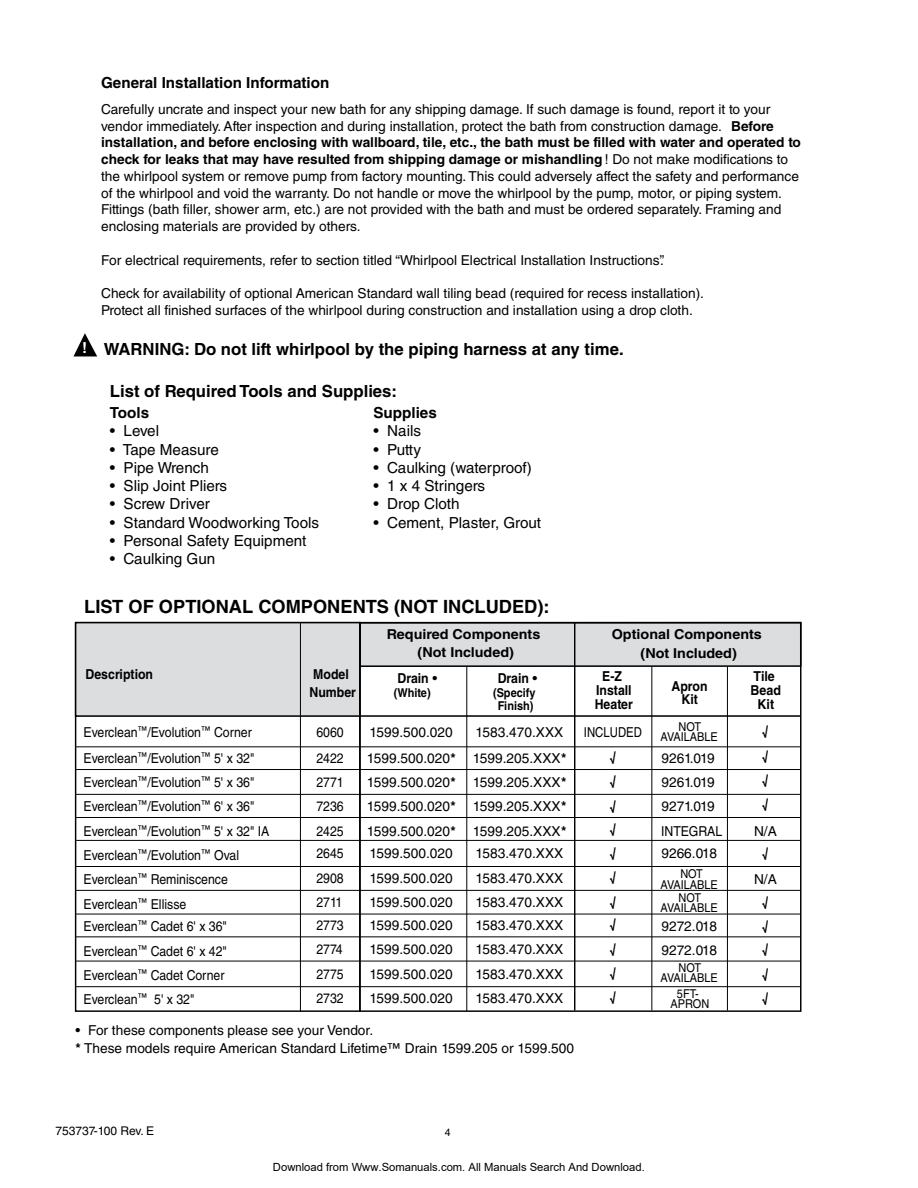
<style>
.page{position:relative;width:918px;height:1188px;background:#fff}
.page>*{position:absolute;margin:0;border:0;box-sizing:border-box;transform-origin:0 0}
.t1{font:700 18.3px "Helvetica LT Std";color:#000}
.t2{font:700 16.8px "Helvetica LT Std";color:#000}
.t3{font:15.15px "Helvetica LT Std";color:#000}
.t4{font:700 15.15px "Helvetica LT Std";color:#000}
.t5{font:13.65px/24.3px "Helvetica LT Std";color:#000;text-align:justify}
.t6{font:13.65px/24.3px "Helvetica LT Std";color:#000;scale:.9 1}
.t7{font:700 13.65px/18.3px "Helvetica LT Std";color:#000;text-align:center;scale:1.05 1}
.t8{font:700 13.65px/13.6px "Helvetica LT Std";color:#000;text-align:center;scale:.9 1}
.t9{font:13.65px/24.3px "Helvetica LT Std";color:#000;text-align:center;scale:.83 1}
.t10{font:700 13.65px/13.6px "Helvetica LT Std";color:#000;text-align:center;scale:.91 1}
.t11{font:12.15px/10.6px "Helvetica LT Std";color:#000;text-align:center;scale:.9 1}
.t12{font:700 12.15px/13.6px "Helvetica LT Std";color:#000;text-align:center;scale:.9 1}
.t13{font:12px "Helvetica LT Std";color:#000}
.t14{font:11.25px "Arial";color:#000}
.t15{font:10.5px "Helvetica LT Std";color:#000}
.s1{font-weight:700}
.s2{font-size:15.15px;color:#fff}
.s3{font-weight:400}
</style>
<div class="page">
<div style="left:75px;top:622px;width:286px;height:95px;background:#dcddde;border:2px solid #000"></div>
<hr style="left:76px;top:746px;width:724px;height:1px;background:#000">
<hr style="left:300px;top:623px;width:1px;height:388px;background:#000">
<hr style="left:76px;top:769px;width:724px;height:1px;background:#000">
<hr style="left:76px;top:794px;width:724px;height:1px;background:#000">
<hr style="left:76px;top:817px;width:724px;height:1px;background:#000">
<hr style="left:76px;top:840px;width:724px;height:1px;background:#000">
<hr style="left:76px;top:866px;width:724px;height:1px;background:#000">
<hr style="left:76px;top:890px;width:724px;height:1px;background:#000">
<hr style="left:76px;top:914px;width:724px;height:1px;background:#000">
<svg style="left:358px;top:621px;width:444px;height:391px"></svg>
<hr style="left:727px;top:666px;width:1px;height:345px;background:#000">
<hr style="left:360px;top:715px;width:441px;height:2px;background:#000">
<hr style="left:651px;top:666px;width:1px;height:345px;background:#000">
<hr style="left:574px;top:623px;width:1px;height:388px;background:#000">
<svg style="left:73px;top:333px;width:24px;height:23px"></svg>
<hr style="left:76px;top:936px;width:724px;height:1px;background:#000">
<hr style="left:76px;top:961px;width:724px;height:1px;background:#000">
<hr style="left:76px;top:986px;width:724px;height:1px;background:#000">
<hr style="left:466px;top:666px;width:1px;height:345px;background:#000">
<p class="t4" style="left:101px;top:74px;width:230px">General Installation Information</p>
<p class="t5" style="left:101px;top:101px;width:701px;line-height:16.8px;text-align:left">Carefully uncrate and inspect your new bath for any shipping damage. If such damage is found, report it to your vendor immediately. After inspection and during installation, protect the bath from construction damage. <span class="s1">Before installation, and before enclosing with wallboard, tile, etc., the bath must be filled with water and operated to check for leaks that may have resulted from shipping damage or mishandling</span> ! Do not make modifications to the whirlpool system or remove pump from factory mounting. This could adversely affect the safety and performance of the whirlpool and void the warranty. Do not handle or move the whirlpool by the pump, motor, or piping system.<br>Fittings (bath filler, shower arm, etc.) are not provided with the bath and must be ordered separately. Framing and enclosing materials are provided by others.</p>
<p class="t5" style="left:101px;top:248px;width:565px">For electrical requirements, refer to section titled “Whirlpool Electrical Installation Instructions”.</p>
<p class="t5" style="left:101px;top:285px;width:604px;line-height:16.8px">Check for availability of optional American Standard wall tiling bead (required for recess installation).<br>Protect all finished surfaces of the whirlpool during construction and installation using a drop cloth.</p>
<p class="t2" style="left:82px;top:339px;width:543px"><span class="s2">!</span> WARNING: Do not lift whirlpool by the piping harness at any time.</p>
<p class="t2" style="left:110px;top:381px;width:289px">List of Required Tools and Supplies:</p>
<p class="t4" style="left:110px;top:404px;width:41px">Tools</p>
<p class="t3" style="left:110px;top:422px;width:51px">• Level</p>
<p class="t3" style="left:110px;top:440px;width:110px">• Tape Measure</p>
<p class="t3" style="left:110px;top:459px;width:101px">• Pipe Wrench</p>
<p class="t3" style="left:110px;top:477px;width:119px">• Slip Joint Pliers</p>
<p class="t3" style="left:110px;top:495px;width:102px">• Screw Driver</p>
<p class="t3" style="left:110px;top:513px;width:211px">• Standard Woodworking Tools</p>
<p class="t3" style="left:110px;top:532px;width:198px">• Personal Safety Equipment</p>
<p class="t3" style="left:110px;top:550px;width:107px">• Caulking Gun</p>
<p class="t4" style="left:374px;top:404px;width:65px">Supplies</p>
<p class="t3" style="left:374px;top:422px;width:49px">• Nails</p>
<p class="t3" style="left:374px;top:440px;width:49px">• Putty</p>
<p class="t3" style="left:374px;top:459px;width:160px">• Caulking (waterproof)</p>
<p class="t3" style="left:374px;top:477px;width:113px">• 1 x 4 Stringers</p>
<p class="t3" style="left:374px;top:495px;width:88px">• Drop Cloth</p>
<p class="t3" style="left:374px;top:513px;width:169px">• Cement, Plaster, Grout</p>
<h1 class="t1" style="left:84px;top:596px;width:467px">LIST OF OPTIONAL COMPONENTS (NOT INCLUDED):</h1>
<p class="t7" style="left:387px;top:625px;width:148px">Required Components (Not Included)</p>
<p class="t7" style="left:612px;top:625px;width:144px">Optional Components (Not Included)</p>
<p class="t8" style="left:86px;top:667px;width:77px">Description</p>
<p class="t8" style="left:309px;top:665px;width:53px;line-height:18.3px;text-align:left">Model<br>Number</p>
<p class="t8" style="left:398px;top:671px;width:46px">Drain <span class="s3">•</span></p>
<p class="t12" style="left:394px;top:685px;width:43px">(White)</p>
<p class="t8" style="left:498px;top:671px;width:46px">Drain <span class="s3">•</span></p>
<p class="t12" style="left:493px;top:685px;width:49px">(Specify<br>Finish)</p>
<p class="t8" style="left:595px;top:670px;width:44px">E-Z<br>Install<br>Heater</p>
<p class="t8" style="left:672px;top:679px;width:42px">Apron<br>Kit</p>
<p class="t10" style="left:751px;top:670px;width:35px">Tile<br>Bead<br>Kit</p>
<p class="t6" style="left:84px;top:719px;width:191px;line-height:25.8px">Everclean<sup>™</sup>/Evolution<sup>™</sup> Corner<br>Everclean<sup>™</sup>/Evolution<sup>™</sup> 5' x 32"</p>
<p class="t6" style="left:84px;top:770px;width:208px">Everclean<sup>™</sup>/Evolution<sup>™</sup> 5' x 36"<br>Everclean<sup>™</sup>/Evolution<sup>™</sup> 6' x 36"<br>Everclean<sup>™</sup>/Evolution<sup>™</sup> 5' x 32" IA<br>Everclean<sup>™</sup>/Evolution<sup>™</sup> Oval<br>Everclean<sup>™</sup> Reminiscence<br>Everclean<sup>™</sup> Ellisse</p>
<p class="t6" style="left:84px;top:914px;width:161px">Everclean<sup>™</sup> Cadet 6' x 36"<br>Everclean<sup>™</sup> Cadet 6' x 42"<br>Everclean<sup>™</sup> Cadet Corner<br>Everclean<sup>™</sup> 5' x 32"</p>
<p class="t6" style="left:316px;top:719px;width:32px;line-height:25.8px">6060<br>2422</p>
<p class="t6" style="left:316px;top:770px;width:32px;text-align:justify">2771<br>7236<br>2425</p>
<p class="t6" style="left:316px;top:841px;width:32px;text-align:justify">2645<br>2908<br>2711</p>
<p class="t6" style="left:316px;top:913px;width:32px;text-align:justify">2773<br>2774<br>2775<br>2732</p>
<p class="t5" style="left:367px;top:719px;width:91px;line-height:25.8px">1599.500.020<br>1599.500.020<span class="s1">*</span></p>
<p class="t5" style="left:367px;top:770px;width:91px">1599.500.020<span class="s1">* </span>1599.500.020<span class="s1">* </span>1599.500.020<span class="s1">*</span></p>
<p class="t5" style="left:370px;top:841px;width:85px">1599.500.020<br>1599.500.020<br>1599.500.020</p>
<p class="t5" style="left:370px;top:913px;width:85px">1599.500.020<br>1599.500.020<br>1599.500.020<br>1599.500.020</p>
<p class="t5" style="left:473px;top:719px;width:95px;line-height:25.8px">1583.470.XXX<br>1599.205.XXX<span class="s1">*</span></p>
<p class="t5" style="left:473px;top:770px;width:95px">1599.205.XXX<span class="s1">* </span>1599.205.XXX<span class="s1">* </span>1599.205.XXX<span class="s1">*</span></p>
<p class="t5" style="left:476px;top:841px;width:89px">1583.470.XXX 1583.470.XXX 1583.470.XXX</p>
<p class="t5" style="left:476px;top:913px;width:89px">1583.470.XXX 1583.470.XXX 1583.470.XXX 1583.470.XXX</p>
<p class="t9" style="left:584px;top:720px;width:71px">INCLUDED √<br>√<br>√</p>
<p class="t5" style="left:609px;top:816px;width:9px">√ √ √ √</p>
<p class="t5" style="left:609px;top:911px;width:9px">√ √ √ √</p>
<p class="t11" style="left:660px;top:721px;width:65px">NOT<br>AVAILABLE</p>
<p class="t5" style="left:661px;top:746px;width:63px;text-align:left">9261.019<br>9261.019<br>9271.019<br>INTEGRAL</p>
<p class="t5" style="left:661px;top:841px;width:57px">9266.018</p>
<p class="t11" style="left:660px;top:869px;width:65px">NOT<br>AVAILABLE</p>
<p class="t11" style="left:660px;top:892px;width:65px">NOT<br>AVAILABLE</p>
<p class="t5" style="left:661px;top:914px;width:57px">9272.018<br>9272.018</p>
<p class="t11" style="left:660px;top:962px;width:65px">NOT<br>AVAILABLE</p>
<p class="t11" style="left:671px;top:988px;width:45px">5FT-<br>APRON</p>
<p class="t5" style="left:762px;top:718px;width:9px">√ √ √ √</p>
<p class="t5" style="left:754px;top:820px;width:24px;line-height:21.3px;text-align:center">N/A √</p>
<p class="t5" style="left:754px;top:869px;width:24px;line-height:21.3px;text-align:center">N/A √</p>
<p class="t5" style="left:762px;top:913px;width:9px">√ √ √ √</p>
<p class="t5" style="left:76px;top:1021px;width:500px;line-height:18.3px">• For these components please see your Vendor.<br><span class="s1">*</span> These models require American Standard Lifetime™ Drain 1599.205 or 1599.500</p>
<p class="t13" style="left:56px;top:1124px;width:100px">753737-100 Rev. E</p>
<p class="t15" style="left:445px;top:1127px;width:7px">4</p>
<p class="t14" style="left:273px;top:1160px;width:373px">Download from Www.Somanuals.com. All Manuals Search And Download.</p>
</div>
